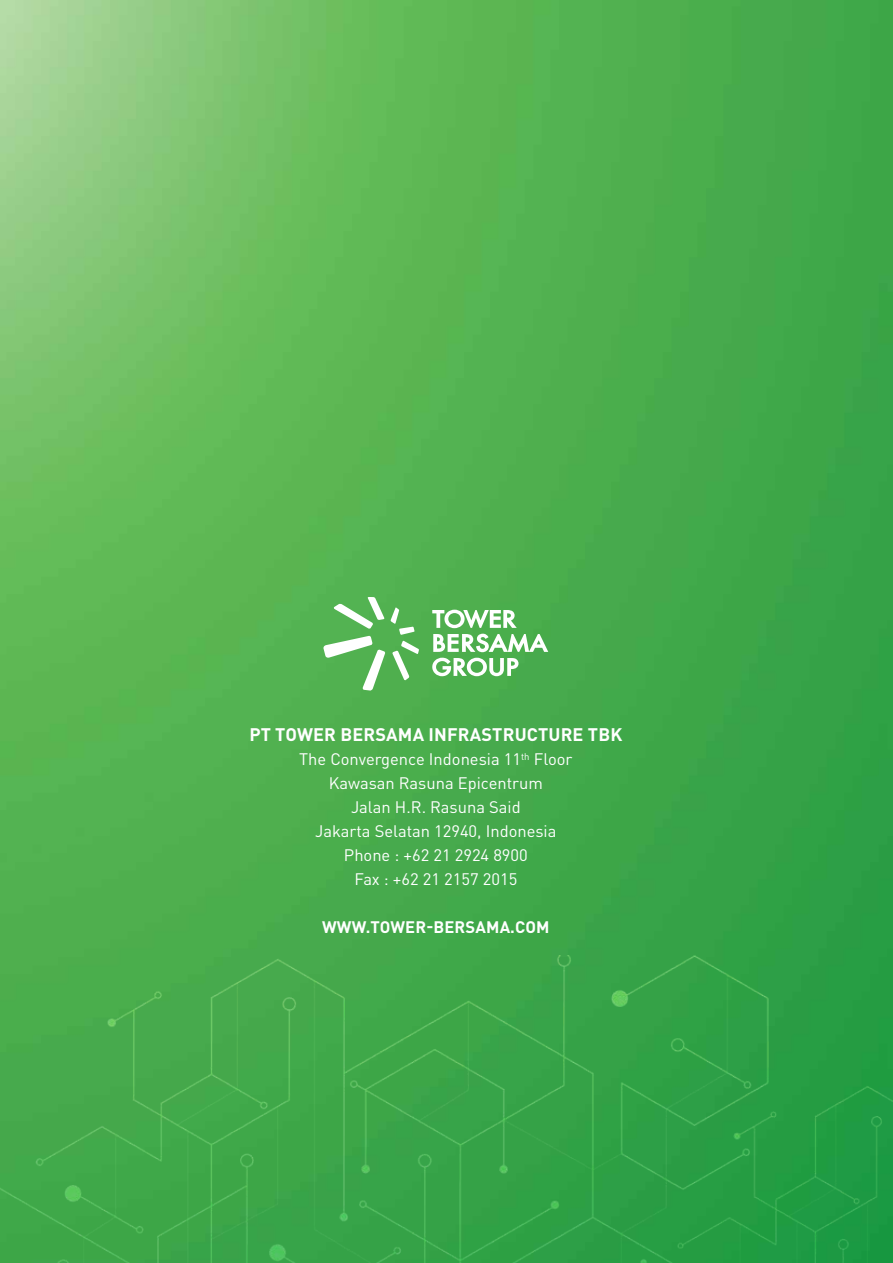
<style>
.page{position:relative;width:893px;height:1263px;background:#fff}
.page>*{position:absolute;margin:0;border:0;box-sizing:border-box;transform-origin:0 0}
.t1{font:700 18px "DIN Pro";letter-spacing:.01em;color:#fff}
.t2{font:16.5px/24px "DIN Pro";color:#fff;text-align:center}
.t3{font:700 16.5px "DIN Pro";letter-spacing:.01em;color:#fff}
</style>
<div class="page">
<img style="left:0;top:0;width:893px;height:955px">
<img style="left:0;top:955px;width:893px;height:308px">
<svg style="left:323px;top:597px;width:96px;height:94px"></svg>
<svg style="left:432px;top:658px;width:86px;height:18px"></svg>
<svg style="left:433px;top:634px;width:115px;height:18px"></svg>
<svg style="left:432px;top:610px;width:85px;height:18px"></svg>
<p class="t1" style="left:249px;top:720px;width:374px">PT TOWER BERSAMA INFRASTRUCTURE TBK</p>
<p class="t2" style="left:299px;top:746px;width:275px">The Convergence Indonesia 11<sup>th</sup> Floor<br>Kawasan Rasuna Epicentrum<br>Jalan H.R. Rasuna Said<br>Jakarta Selatan 12940, Indonesia<br>Phone : +62 21 2924 8900<br>Fax : +62 21 2157 2015</p>
<p class="t3" style="left:322px;top:914px;width:229px">WWW.TOWER-BERSAMA.COM</p>
</div>
